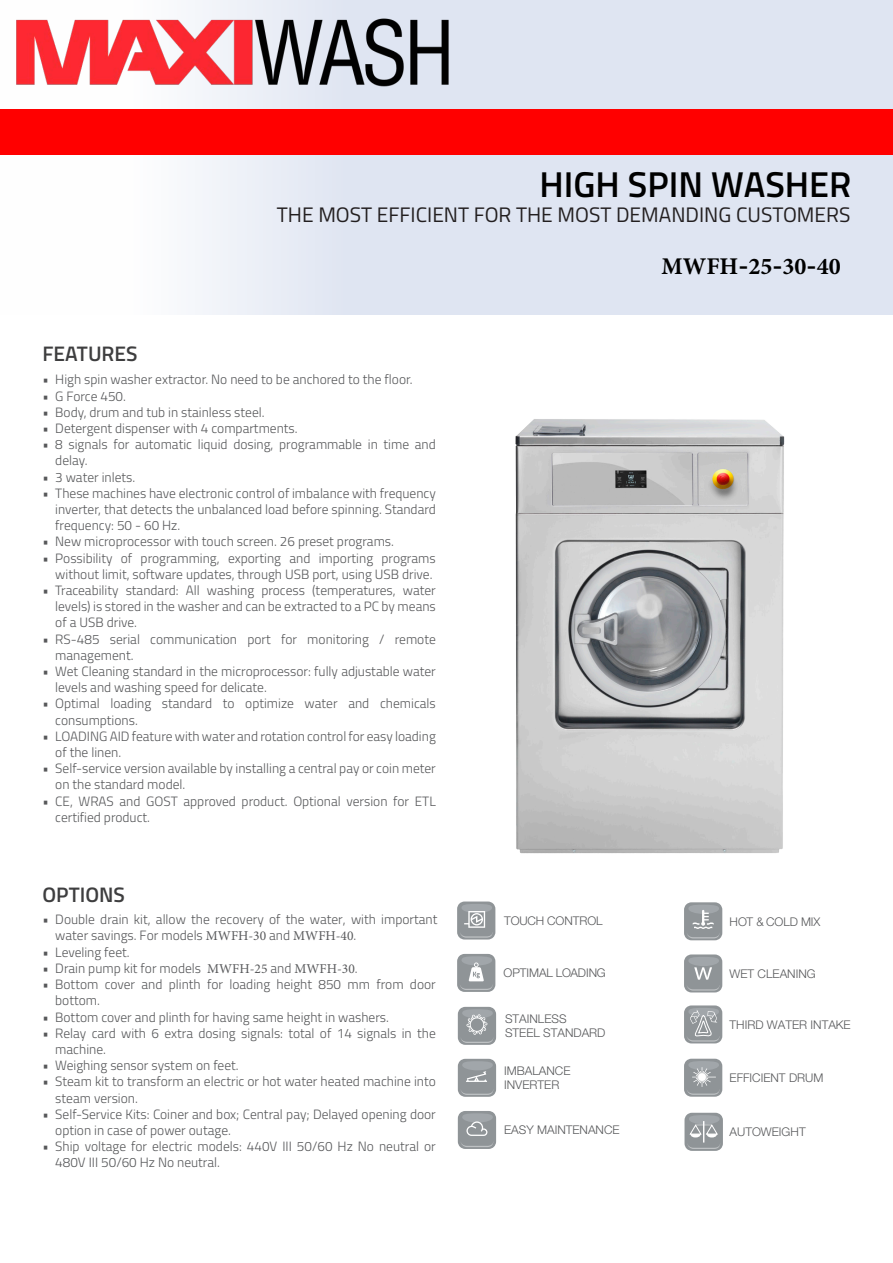
<style>
.page{position:relative;width:893px;height:1263px;background:#fff}
.page>*{position:absolute;margin:0;border:0;box-sizing:border-box;transform-origin:0 0}
.t1{font:600 36px "Titillium";color:#000}
.t2{font:700 24px "Minion Pro";color:#000}
.t3{font:21px "Titillium";color:#231f20}
.t4{font:600 21px "Titillium";color:#3e3e3f}
.t5{font:300 13.5px/16.2px "Titillium";color:#57585a}
.t6{font:300 12px/14.4px "Helvetica Neue LT Std";color:#57585a}
.s1{font-family:"Minion Pro";font-weight:400}
.s2{font-family:"Titillium";font-weight:600}
</style>
<div class="page">
<div style="left:0;top:0;width:893px;height:314px;background:linear-gradient(to right,#f9f7f9,#d6dced)"></div>
<img style="left:515px;top:419px;width:270px;height:435px">
<svg style="left:458px;top:1111px;width:38px;height:38px"></svg>
<svg style="left:457px;top:954px;width:38px;height:38px"></svg>
<svg style="left:458px;top:1059px;width:38px;height:38px"></svg>
<svg style="left:458px;top:1007px;width:38px;height:38px"></svg>
<svg style="left:457px;top:901px;width:38px;height:38px"></svg>
<svg style="left:684px;top:954px;width:38px;height:38px"></svg>
<svg style="left:684px;top:1059px;width:38px;height:38px"></svg>
<svg style="left:684px;top:1005px;width:38px;height:38px"></svg>
<svg style="left:684px;top:902px;width:38px;height:38px"></svg>
<svg style="left:684px;top:1113px;width:39px;height:38px"></svg>
<img style="left:2px;top:8px;width:459px;height:101px">
<div style="left:0;top:109px;width:893px;height:45px;background:#f00"></div>
<p class="t1" style="left:540px;top:157px;width:313px">HIGH SPIN WASHER</p>
<p class="t3" style="left:277px;top:200px;width:575px">THE MOST EFFICIENT FOR THE MOST DEMANDING CUSTOMERS</p>
<p class="t4" style="left:43px;top:338px;width:97px">FEATURES</p>
<p class="t5" style="left:43px;top:371px;width:372px">• High spin washer extractor. No need to be anchored to the floor.</p>
<p class="t5" style="left:43px;top:387px;width:85px">• G Force 450.</p>
<p class="t5" style="left:43px;top:403px;width:224px">• Body, drum and tub in stainless steel.</p>
<p class="t5" style="left:43px;top:419px;width:257px">• Detergent dispenser with 4 compartments.</p>
<p class="t5" style="left:55px;top:436px;width:382px;text-indent:-13px">• 8 signals for automatic liquid dosing, programmable in time and delay.</p>
<p class="t5" style="left:43px;top:468px;width:94px">• 3 water inlets.</p>
<p class="t5" style="left:55px;top:484px;width:382px;text-align:justify;text-indent:-13px">• These machines have electronic control of imbalance with frequency inverter, that detects the unbalanced load before spinning. Standard frequency: 50 - 60 Hz.</p>
<p class="t5" style="left:43px;top:533px;width:353px">• New microprocessor with touch screen. 26 preset programs.</p>
<p class="t5" style="left:43px;top:549px;width:395px;text-align:right">• Possibility of programming, exporting and importing programs without limit, software updates, through USB port, using USB drive.</p>
<p class="t5" style="left:55px;top:581px;width:382px;text-align:justify;text-indent:-13px">• Traceability standard: All washing process (temperatures, water levels) is stored in the washer and can be extracted to a PC by means of a USB drive.</p>
<p class="t5" style="left:55px;top:630px;width:382px;text-indent:-13px">• RS-485 serial communication port for monitoring / remote management.</p>
<p class="t5" style="left:55px;top:662px;width:382px;text-indent:-13px">• Wet Cleaning standard in the microprocessor: fully adjustable water levels and washing speed for delicate.</p>
<p class="t5" style="left:55px;top:695px;width:382px;text-indent:-13px">• Optimal loading standard to optimize water and chemicals consumptions.</p>
<p class="t5" style="left:55px;top:727px;width:382px;text-indent:-13px">• LOADING AID feature with water and rotation control for easy loading of the linen.</p>
<p class="t5" style="left:55px;top:760px;width:382px;text-indent:-13px">• Self-service version available by installing a central pay or coin meter on the standard model.</p>
<p class="t5" style="left:55px;top:792px;width:382px;text-indent:-13px">• CE, WRAS and GOST approved product. Optional version for ETL certified product.</p>
<p class="t4" style="left:43px;top:878px;width:84px">OPTIONS</p>
<p class="t5" style="left:55px;top:911px;width:384px;line-height:15.1px;text-indent:-13px">• Double drain kit, allow the recovery of the water, with important water savings. For models <span class="s1">MWFH-30</span> and <span class="s1">MWFH-40</span>.</p>
<p class="t5" style="left:43px;top:943px;width:89px">• Leveling feet.</p>
<p class="t5" style="left:43px;top:959px;width:317px">• Drain pump kit for models <span class="s1">MWFH-25</span> and <span class="s1">MWFH-30</span>.</p>
<p class="t5" style="left:55px;top:976px;width:382px;text-indent:-13px">• Bottom cover and plinth for loading height 850 mm from door bottom.</p>
<p class="t5" style="left:43px;top:1008px;width:348px">• Bottom cover and plinth for having same height in washers.</p>
<p class="t5" style="left:55px;top:1024px;width:382px;text-indent:-13px">• Relay card with 6 extra dosing signals: total of 14 signals in the machine.</p>
<p class="t5" style="left:43px;top:1057px;width:198px">• Weighing sensor system on feet.</p>
<p class="t5" style="left:55px;top:1073px;width:382px;text-indent:-13px">• Steam kit to transform an electric or hot water heated machine into steam version.</p>
<p class="t5" style="left:55px;top:1105px;width:382px;text-indent:-13px">• Self-Service Kits: Coiner and box; Central pay; Delayed opening door option in case of power outage.</p>
<p class="t5" style="left:55px;top:1138px;width:382px;text-indent:-13px">• Ship voltage for electric models: 440V III 50/60 Hz No neutral or<br>480V III 50/60 Hz No neutral.</p>
<p class="t2" style="left:661px;top:250px;width:181px">MWFH<span class="s2">-</span>25<span class="s2">-</span>30<span class="s2">-</span>40</p>
<p class="t6" style="left:504px;top:913px;width:100px">TOUCH CONTROL</p>
<p class="t6" style="left:730px;top:914px;width:92px">HOT &amp; COLD MIX</p>
<p class="t6" style="left:503px;top:965px;width:104px">OPTIMAL LOADING</p>
<p class="t6" style="left:730px;top:966px;width:87px">WET CLEANING</p>
<p class="t6" style="left:505px;top:1011px;width:102px">STAINLESS<br>STEEL STANDARD</p>
<p class="t6" style="left:730px;top:1017px;width:123px">THIRD WATER INTAKE</p>
<p class="t6" style="left:504px;top:1063px;width:68px">IMBALANCE<br>INVERTER</p>
<p class="t6" style="left:730px;top:1070px;width:95px">EFFICIENT DRUM</p>
<p class="t6" style="left:504px;top:1122px;width:117px">EASY MAINTENANCE</p>
<p class="t6" style="left:730px;top:1124px;width:78px">AUTOWEIGHT</p>
</div>
